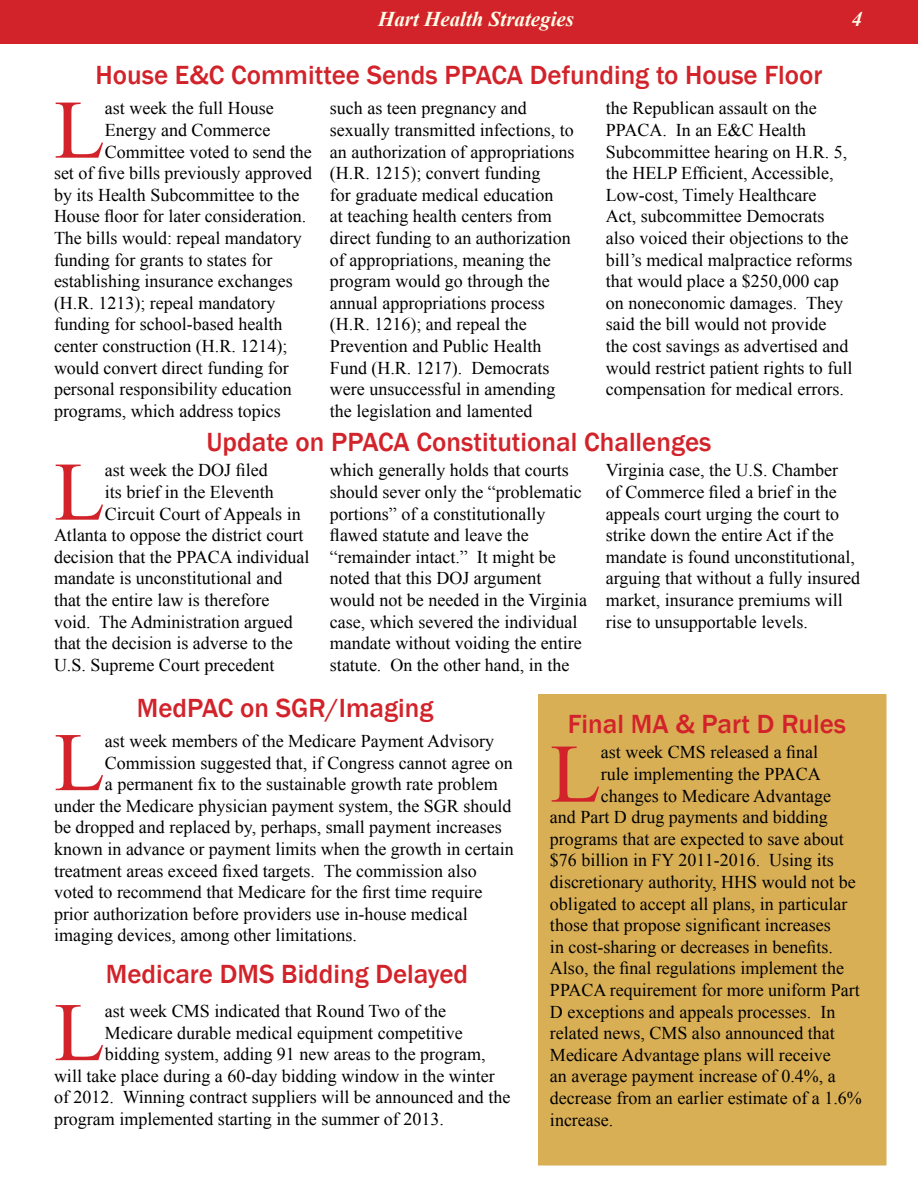
<style>
.page{position:relative;width:918px;height:1188px;background:#fff}
.page>*{position:absolute;margin:0;border:0;box-sizing:border-box;transform-origin:0 0}
.t1{font:83.25px "Times New Roman";color:#d2232a}
.t2{font:500 27px "Franklin Gothic";color:#d2232a}
.t3{font:italic 700 21px "Times New Roman";color:#fffde8}
.t4{font:18px/21.6px "Times New Roman";color:#000}
</style>
<div class="page">
<div style="left:538px;top:694px;width:348px;height:472px;background:#d9af56"></div>
<div style="left:0;top:0;width:918px;height:43px;background:#d2232a"></div>
<p class="t3" style="left:378px;top:5px;width:198px">Hart Health Strategies</p>
<p class="t3" style="left:852px;top:5px;width:12px">4</p>
<h2 class="t2" style="left:96px;top:59px;width:728px">House E&amp;C Committee Sends PPACA Defunding to House Floor</h2>
<h1 class="t1" style="left:54px;top:74px;width:52px">L</h1>
<p class="t4" style="left:105px;top:97px;width:170px">ast week the full House</p>
<p class="t4" style="left:105px;top:119px;width:167px">Energy and Commerce</p>
<p class="t4" style="left:105px;top:141px;width:208px">Committee voted to send the</p>
<p class="t4" style="left:54px;top:162px;width:260px">set of five bills previously approved</p>
<p class="t4" style="left:54px;top:184px;width:247px">by its Health Subcommittee to the</p>
<p class="t4" style="left:54px;top:205px;width:254px">House floor for later consideration.</p>
<p class="t4" style="left:54px;top:227px;width:249px">The bills would: repeal mandatory</p>
<p class="t4" style="left:54px;top:249px;width:220px">funding for grants to states for</p>
<p class="t4" style="left:54px;top:270px;width:240px">establishing insurance exchanges</p>
<p class="t4" style="left:54px;top:292px;width:223px">(H.R. 1213); repeal mandatory</p>
<p class="t4" style="left:54px;top:313px;width:230px">funding for school-based health</p>
<p class="t4" style="left:54px;top:335px;width:235px">center construction (H.R. 1214);</p>
<p class="t4" style="left:54px;top:357px;width:236px">would convert direct funding for</p>
<p class="t4" style="left:54px;top:378px;width:239px">personal responsibility education</p>
<p class="t4" style="left:54px;top:400px;width:228px">programs, which address topics</p>
<p class="t4" style="left:330px;top:97px;width:246px">such as teen pregnancy and sexually transmitted infections, to an authorization of appropriations (H.R. 1215); convert funding<br>for graduate medical education<br>at teaching health centers from direct funding to an authorization of appropriations, meaning the program would go through the annual appropriations process (H.R. 1216); and repeal the<br>Prevention and Public Health<br>Fund (H.R. 1217). Democrats were unsuccessful in amending the legislation and lamented</p>
<p class="t4" style="left:606px;top:97px;width:248px">the Republican assault on the<br>PPACA. In an E&amp;C Health<br>Subcommittee hearing on H.R. 5, the HELP Efficient, Accessible,<br>Low-cost, Timely Healthcare<br>Act, subcommittee Democrats also voiced their objections to the bill’s medical malpractice reforms that would place a $250,000 cap on noneconomic damages. They said the bill would not provide the cost savings as advertised and would restrict patient rights to full compensation for medical errors.</p>
<h2 class="t2" style="left:207px;top:425px;width:506px">Update on PPACA Constitutional Challenges</h2>
<h1 class="t1" style="left:54px;top:436px;width:52px">L</h1>
<p class="t4" style="left:105px;top:459px;width:164px">ast week the DOJ filed</p>
<p class="t4" style="left:105px;top:481px;width:170px">its brief in the Eleventh</p>
<p class="t4" style="left:105px;top:503px;width:197px">Circuit Court of Appeals in</p>
<p class="t4" style="left:54px;top:524px;width:251px">Atlanta to oppose the district court</p>
<p class="t4" style="left:54px;top:546px;width:257px">decision that the PPACA individual</p>
<p class="t4" style="left:54px;top:567px;width:230px">mandate is unconstitutional and</p>
<p class="t4" style="left:54px;top:589px;width:217px">that the entire law is therefore</p>
<p class="t4" style="left:54px;top:611px;width:240px">void. The Administration argued</p>
<p class="t4" style="left:54px;top:632px;width:240px">that the decision is adverse to the</p>
<p class="t4" style="left:54px;top:654px;width:222px">U.S. Supreme Court precedent</p>
<p class="t4" style="left:330px;top:459px;width:259px">which generally holds that courts should sever only the “problematic portions” of a constitutionally flawed statute and leave the “remainder intact.” It might be noted that this DOJ argument would not be needed in the Virginia case, which severed the individual mandate without voiding the entire statute. On the other hand, in the</p>
<p class="t4" style="left:606px;top:459px;width:256px">Virginia case, the U.S. Chamber<br>of Commerce filed a brief in the appeals court urging the court to strike down the entire Act if the mandate is found unconstitutional, arguing that without a fully insured market, insurance premiums will rise to unsupportable levels.</p>
<h2 class="t2" style="left:137px;top:692px;width:298px">MedPAC on SGR/Imaging</h2>
<h1 class="t1" style="left:54px;top:706px;width:52px">L</h1>
<p class="t4" style="left:105px;top:730px;width:391px">ast week members of the Medicare Payment Advisory</p>
<p class="t4" style="left:105px;top:751px;width:409px">Commission suggested that, if Congress cannot agree on</p>
<p class="t4" style="left:105px;top:773px;width:394px">a permanent fix to the sustainable growth rate problem</p>
<p class="t4" style="left:54px;top:795px;width:459px">under the Medicare physician payment system, the SGR should</p>
<p class="t4" style="left:54px;top:816px;width:449px">be dropped and replaced by, perhaps, small payment increases</p>
<p class="t4" style="left:54px;top:838px;width:461px">known in advance or payment limits when the growth in certain</p>
<p class="t4" style="left:54px;top:859px;width:424px">treatment areas exceed fixed targets. The commission also</p>
<p class="t4" style="left:54px;top:881px;width:430px">voted to recommend that Medicare for the first time require</p>
<p class="t4" style="left:54px;top:903px;width:415px">prior authorization before providers use in-house medical</p>
<p class="t4" style="left:54px;top:924px;width:304px">imaging devices, among other limitations.</p>
<h2 class="t2" style="left:106px;top:958px;width:364px">Medicare DMS Bidding Delayed</h2>
<h1 class="t1" style="left:54px;top:976px;width:52px">L</h1>
<p class="t4" style="left:105px;top:1000px;width:343px">ast week CMS indicated that Round Two of the</p>
<p class="t4" style="left:105px;top:1021px;width:359px">Medicare durable medical equipment competitive</p>
<p class="t4" style="left:105px;top:1043px;width:382px">bidding system, adding 91 new areas to the program,</p>
<p class="t4" style="left:54px;top:1065px;width:442px">will take place during a 60-day bidding window in the winter</p>
<p class="t4" style="left:54px;top:1086px;width:458px">of 2012. Winning contract suppliers will be announced and the</p>
<p class="t4" style="left:54px;top:1108px;width:391px">program implemented starting in the summer of 2013.</p>
<h2 class="t2" style="left:568px;top:707px;width:280px">Final MA &amp; Part D Rules</h2>
<h1 class="t1" style="left:550px;top:718px;width:52px">L</h1>
<p class="t4" style="left:601px;top:741px;width:219px">ast week CMS released a final</p>
<p class="t4" style="left:601px;top:763px;width:221px">rule implementing the PPACA</p>
<p class="t4" style="left:601px;top:785px;width:232px">changes to Medicare Advantage</p>
<p class="t4" style="left:550px;top:806px;width:279px">and Part D drug payments and bidding</p>
<p class="t4" style="left:550px;top:828px;width:295px">programs that are expected to save about</p>
<p class="t4" style="left:550px;top:849px;width:285px">$76 billion in FY 2011-2016. Using its</p>
<p class="t4" style="left:550px;top:871px;width:307px">discretionary authority, HHS would not be</p>
<p class="t4" style="left:550px;top:893px;width:299px">obligated to accept all plans, in particular</p>
<p class="t4" style="left:550px;top:914px;width:282px">those that propose significant increases</p>
<p class="t4" style="left:550px;top:936px;width:284px">in cost-sharing or decreases in benefits.</p>
<p class="t4" style="left:550px;top:957px;width:295px">Also, the final regulations implement the</p>
<p class="t4" style="left:550px;top:979px;width:311px">PPACA requirement for more uniform Part</p>
<p class="t4" style="left:550px;top:1001px;width:287px">D exceptions and appeals processes. In</p>
<p class="t4" style="left:550px;top:1022px;width:286px">related news, CMS also announced that</p>
<p class="t4" style="left:550px;top:1044px;width:282px">Medicare Advantage plans will receive</p>
<p class="t4" style="left:550px;top:1065px;width:287px">an average payment increase of 0.4%, a</p>
<p class="t4" style="left:550px;top:1087px;width:313px">decrease from an earlier estimate of a 1.6%</p>
<p class="t4" style="left:550px;top:1109px;width:65px">increase.</p>
</div>
